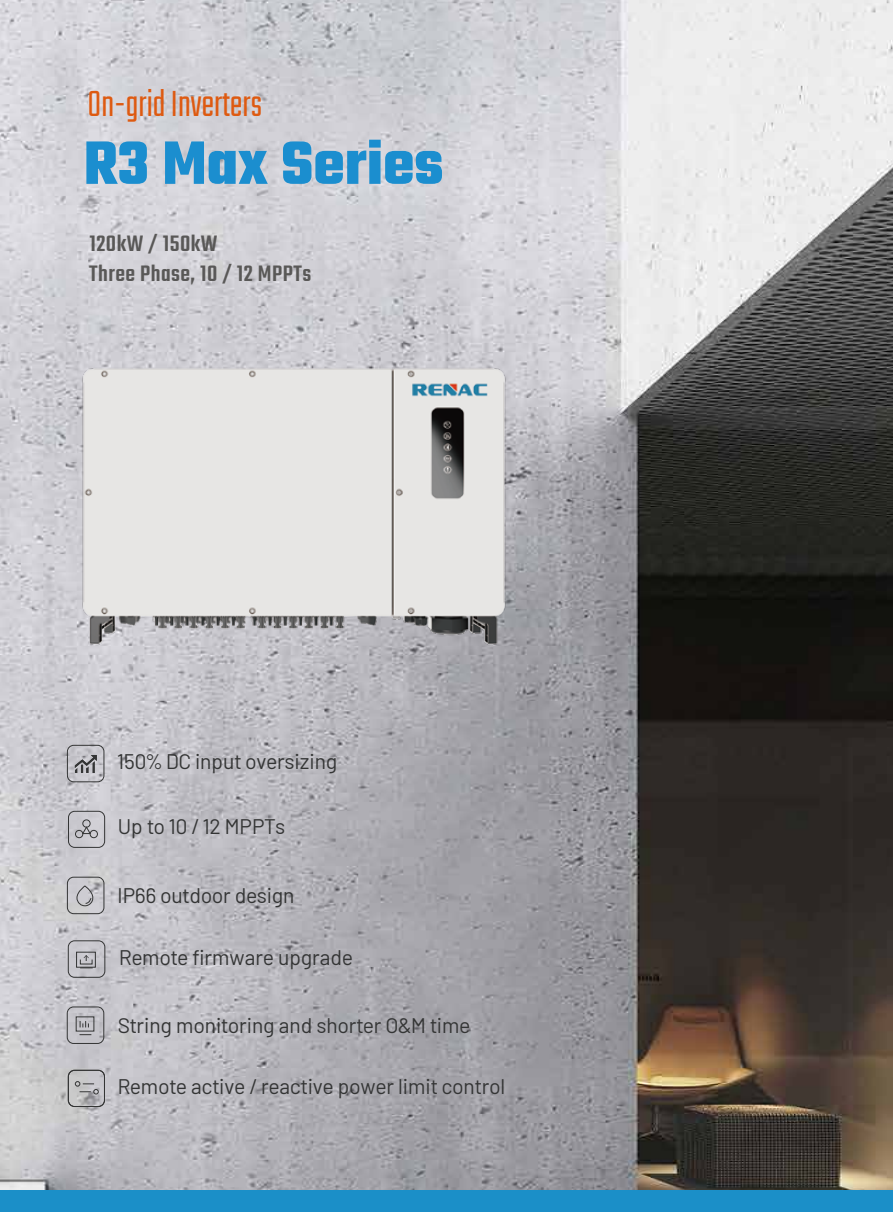
<style>
.page{position:relative;width:893px;height:1212px;background:#fff}
.page>*{position:absolute;margin:0;border:0;box-sizing:border-box;transform-origin:0 0}
.t1{font:700 66px "Teko";color:#1b8ecf}
.t2{font:300 40.35px "Teko";color:#de5a11;scale:.95 1}
.t3{font:500 24.45px/29.4px "Teko";letter-spacing:.02em;color:#595857}
.t4{font:21.15px "Barlow";color:#343535}
</style>
<div class="page">
<img style="left:0;top:0;width:893px;height:1191px">
<div style="left:0;top:1191px;width:893px;height:21px;background:#1b8fc8"></div>
<img style="left:77px;top:350px;width:437px;height:315px">
<div style="left:67px;top:877px;width:37px;height:37px;border:1px solid #343535;border-radius:6px"></div>
<svg style="left:76px;top:886px;width:21px;height:21px"></svg>
<div style="left:67px;top:745px;width:37px;height:37px;border:1px solid #343535;border-radius:6px"></div>
<svg style="left:75px;top:755px;width:22px;height:18px"></svg>
<div style="left:67px;top:1006px;width:37px;height:38px;border:1px solid #343535;border-radius:6px"></div>
<div style="left:76px;top:1016px;width:18px;height:15px;border:1px solid #343535"></div>
<svg style="left:80px;top:1021px;width:9px;height:6px"></svg>
<div style="left:68px;top:940px;width:37px;height:38px;border:1px solid #343535;border-radius:6px"></div>
<div style="left:76px;top:952px;width:20px;height:16px;border:1px solid #343535"></div>
<svg style="left:80px;top:967px;width:13px;height:1px"></svg>
<svg style="left:84px;top:955px;width:5px;height:6px"></svg>
<div style="left:68px;top:1070px;width:37px;height:37px;border:1px solid #343535;border-radius:6px"></div>
<svg style="left:75px;top:1081px;width:24px;height:13px"></svg>
<div style="left:68px;top:811px;width:37px;height:37px;border:1px solid #343535;border-radius:6px"></div>
<div style="left:82px;top:819px;width:9px;height:9px;border:1px solid #343535;border-radius:50%"></div>
<div style="left:90px;top:830px;width:8px;height:8px;border:1px solid #343535;border-radius:50%"></div>
<div style="left:75px;top:830px;width:8px;height:8px;border:1px solid #343535;border-radius:50%"></div>
<svg style="left:81px;top:826px;width:11px;height:8px"></svg>
<h2 class="t2" style="left:88px;top:81px;width:185px">On-grid Inverters</h2>
<h1 class="t1" style="left:84px;top:121px;width:361px">R3 Max Series</h1>
<p class="t3" style="left:89px;top:231px;width:223px">120kW / 150kW<br>Three Phase, 10 / 12 MPPTs</p>
<p class="t4" style="left:118px;top:746px;width:221px">150% DC input oversizing</p>
<p class="t4" style="left:118px;top:811px;width:169px">Up to 10 / 12 MPPTs</p>
<p class="t4" style="left:118px;top:880px;width:178px">IP66 outdoor design</p>
<p class="t4" style="left:119px;top:942px;width:235px">Remote firmware upgrade</p>
<p class="t4" style="left:118px;top:1010px;width:354px">String monitoring and shorter O&amp;M time</p>
<p class="t4" style="left:118px;top:1071px;width:389px">Remote active / reactive power limit control</p>
</div>
